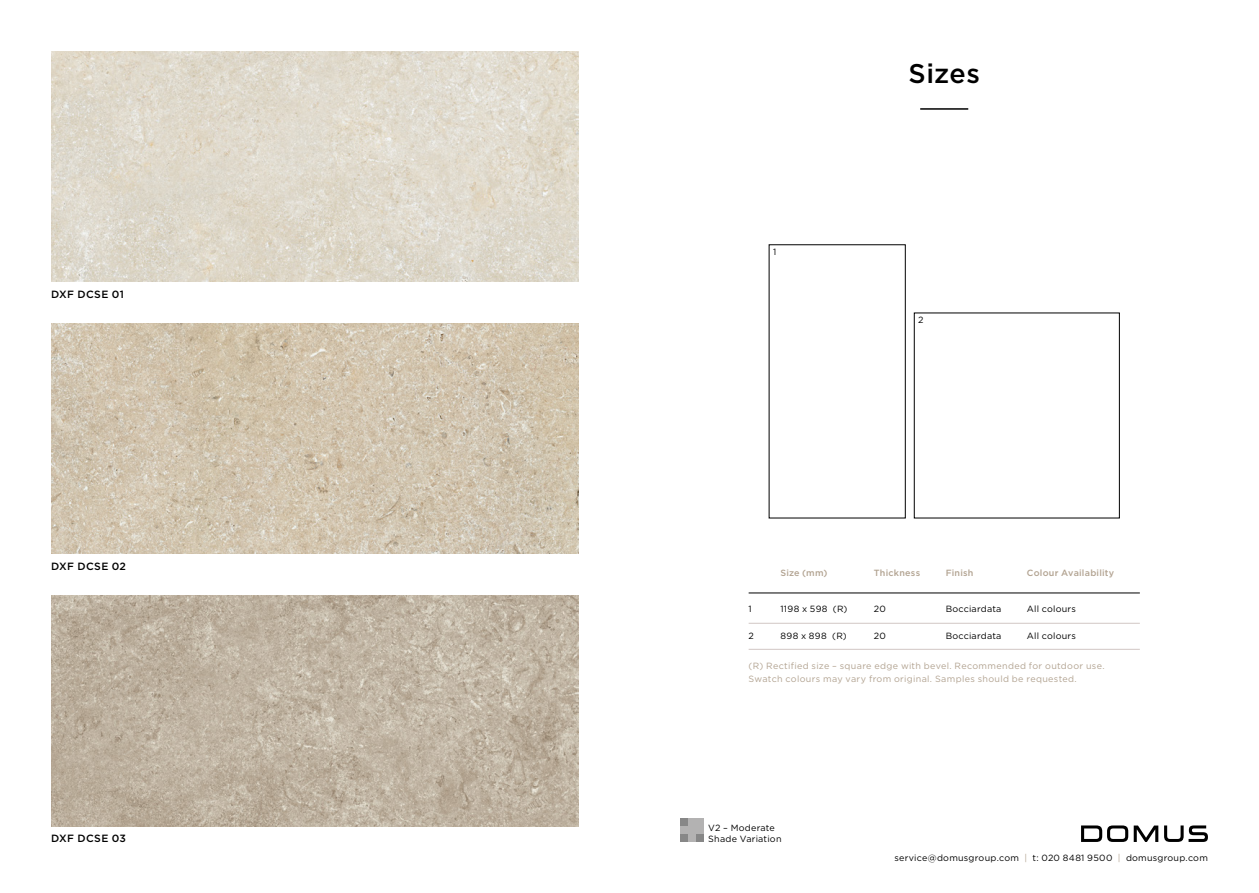
<style>
.page{position:relative;width:1259px;height:893px;background:#fff}
.page>*{position:absolute;margin:0;border:0;box-sizing:border-box;transform-origin:0 0}
.t1{font:500 27px "Gotham";letter-spacing:.02em;color:#000}
.t2{font:500 10.5px "Gotham";letter-spacing:.03em;color:#000}
.TABLE_DATA{font:9px "Gotham";letter-spacing:.025em;color:#000}
.TABLE_DATA-2{font:9px "Gotham";letter-spacing:.035em;color:#b2a391}
.TABLE_DATA-3{font:500 9px "Gotham";letter-spacing:.025em;color:#b2a391}
.s1{color:#b2a391}
</style>
<div class="page">
<svg style="left:1164px;top:825px;width:44px;height:17px"></svg>
<svg style="left:1081px;top:825px;width:77px;height:17px"></svg>
<hr style="left:920px;top:108px;width:48px;height:2px;background:#000">
<hr style="left:748px;top:593px;width:391px;height:1px;background:#000">
<hr style="left:748px;top:623px;width:391px;height:1px;background:#d1c7c4">
<hr style="left:748px;top:649px;width:391px;height:1px;background:#d1c7c4">
<img style="left:51px;top:51px;width:527px;height:231px">
<img style="left:51px;top:323px;width:527px;height:231px">
<img style="left:51px;top:595px;width:527px;height:231px">
<div style="left:680px;top:819px;width:8px;height:7px;background:#878787"></div>
<div style="left:688px;top:819px;width:8px;height:7px;background:#b3b2b2"></div>
<div style="left:696px;top:819px;width:8px;height:7px;background:#b3b2b2"></div>
<div style="left:680px;top:826px;width:8px;height:8px;background:#b3b2b2"></div>
<div style="left:688px;top:826px;width:8px;height:8px;background:#b3b2b2"></div>
<div style="left:696px;top:826px;width:8px;height:8px;background:#b3b2b2"></div>
<div style="left:680px;top:834px;width:8px;height:8px;background:#878787"></div>
<div style="left:688px;top:834px;width:8px;height:8px;background:#b3b2b2"></div>
<div style="left:696px;top:834px;width:8px;height:8px;background:#878787"></div>
<p class="t2" style="left:51px;top:287px;width:74px">DXF DCSE 01</p>
<p class="t2" style="left:51px;top:559px;width:77px">DXF DCSE 02</p>
<p class="t2" style="left:51px;top:831px;width:77px">DXF DCSE 03</p>
<p class="TABLE_DATA" style="left:773px;top:246px;width:5px">1</p>
<p class="t1" style="left:908px;top:55px;width:73px">Sizes</p>
<p class="TABLE_DATA" style="left:918px;top:314px;width:7px">2</p>
<p class="TABLE_DATA-3" style="left:945px;top:566px;width:29px">Finish</p>
<p class="TABLE_DATA" style="left:945px;top:603px;width:57px">Bocciardata</p>
<p class="TABLE_DATA" style="left:945px;top:630px;width:57px">Bocciardata</p>
<p class="TABLE_DATA-2" style="left:748px;top:660px;width:357px">(R) Rectified size – square edge with bevel. Recommended for outdoor use.</p>
<p class="TABLE_DATA-2" style="left:748px;top:673px;width:330px">Swatch colours may vary from original. Samples should be requested.</p>
<p class="TABLE_DATA-3" style="left:874px;top:566px;width:48px">Thickness</p>
<p class="TABLE_DATA-3" style="left:1027px;top:566px;width:89px">Colour Availability</p>
<p class="TABLE_DATA" style="left:874px;top:603px;width:14px">20</p>
<p class="TABLE_DATA" style="left:874px;top:630px;width:14px">20</p>
<p class="TABLE_DATA-3" style="left:780px;top:566px;width:49px">Size (mm)</p>
<p class="TABLE_DATA" style="left:1027px;top:603px;width:50px">All colours</p>
<p class="TABLE_DATA" style="left:1027px;top:630px;width:50px">All colours</p>
<p class="TABLE_DATA" style="left:780px;top:603px;width:69px">1198 x 598 (R)</p>
<p class="TABLE_DATA" style="left:780px;top:630px;width:68px">898 x 898 (R)</p>
<p class="TABLE_DATA" style="left:748px;top:603px;width:5px">1</p>
<p class="TABLE_DATA" style="left:748px;top:630px;width:7px">2</p>
<p class="TABLE_DATA" style="left:708px;top:822px;width:68px">V2 – Moderate</p>
<p class="TABLE_DATA" style="left:708px;top:833px;width:75px">Shade Variation</p>
<p class="TABLE_DATA" style="left:894px;top:852px;width:315px">service@domusgroup.com <span class="s1">|</span> t: 020 8481 9500 <span class="s1">|</span> domusgroup.com</p>
</div>
